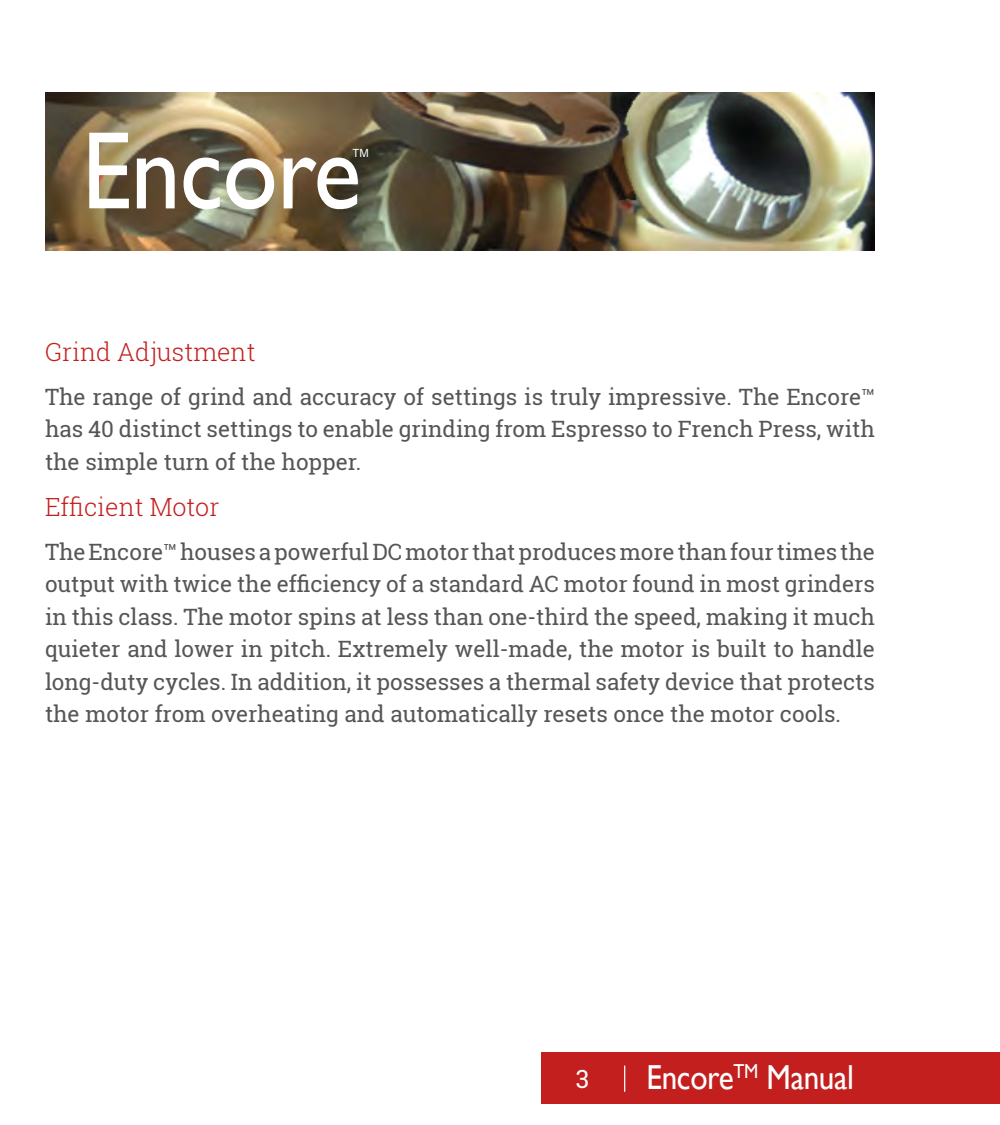
<style>
.page{position:relative;width:1000px;height:1125px;background:#fff}
.page>*{position:absolute;margin:0;border:0;box-sizing:border-box;transform-origin:0 0}
.t1{font:111px "Gill Sans";letter-spacing:-.01em;color:#fff;scale:.9 1}
.t2{font:34.75px "Gill Sans";letter-spacing:-.01em;color:#fff;scale:.9 1}
.Heading_3{font:300 25px "Roboto Slab";color:#c41f1f}
.t3{font:25px "Roboto Slab";color:#fff}
.Body_text{font:22.5px/32.5px "Roboto Slab";color:#565656;text-align:justify}
.t4{font:11.25px "Arial";color:#fff}
</style>
<div class="page">
<div style="left:541px;top:1053px;width:459px;height:51px;background:#c41f1f"></div>
<svg style="left:624px;top:1066px;width:1px;height:26px"></svg>
<img style="left:45px;top:92px;width:830px;height:158px">
<p class="t1" style="left:82px;top:107px;width:312px">Encore</p>
<p class="t4" style="left:353px;top:146px;width:18px">TM</p>
<p class="Heading_3" style="left:45px;top:335px;width:212px">Grind Adjustment</p>
<p class="Body_text" style="left:45px;top:380px;width:832px">The range of grind and accuracy of settings is truly impressive. The Encore™ has 40 distinct settings to enable grinding from Espresso to French Press, with the simple turn of the hopper.</p>
<p class="Heading_3" style="left:45px;top:490px;width:176px">Efficient Motor</p>
<p class="Body_text" style="left:45px;top:535px;width:832px">The Encore™ houses a powerful DC motor that produces more than four times the output with twice the efficiency of a standard AC motor found in most grinders in this class. The motor spins at less than one-third the speed, making it much quieter and lower in pitch. Extremely well-made, the motor is built to handle long-duty cycles. In addition, it possesses a thermal safety device that protects the motor from overheating and automatically resets once the motor cools.</p>
<p class="t3" style="left:576px;top:1061px;width:15px">3</p>
<h2 class="t2" style="left:646px;top:1057px;width:232px">Encore<sup>TM</sup> Manual</h2>
</div>
